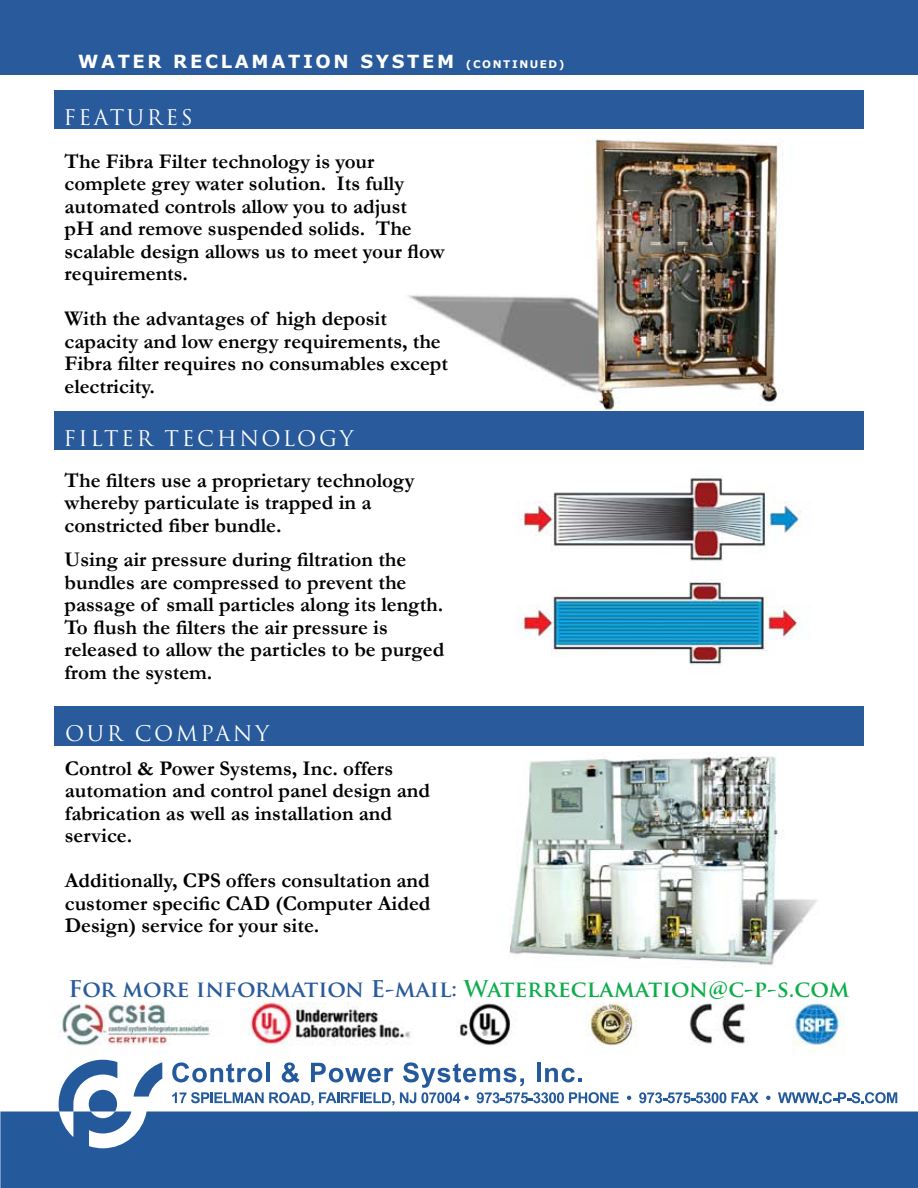
<style>
.page{position:relative;width:918px;height:1188px;background:#fff}
.page>*{position:absolute;margin:0;border:0;box-sizing:border-box;transform-origin:0 0}
.t1{font:700 22.5px "Trajan Pro";color:#0eac4b}
.t2{font:700 21px/22.5px "Garamond";color:#000}
.t3{font:21px "Trajan Pro";letter-spacing:.125em;color:#fff}
.t4{font:700 18px "Verdana";letter-spacing:.15em;color:#fff}
.t5{font:700 10.5px "Verdana";color:#fff}
.s1{font-size:10.5px}
.s2{color:#285a9c}
</style>
<div class="page">
<img style="left:0;top:74px;width:914px;height:1038px">
<div style="left:54px;top:706px;width:810px;height:40px;background:#285a9c"></div>
<div style="left:54px;top:412px;width:810px;height:38px;background:#285a9c"></div>
<div style="left:0;top:0;width:918px;height:74px;background:#285a9c"></div>
<div style="left:0;top:1112px;width:918px;height:76px;background:#245a9c"></div>
<svg style="left:59px;top:1060px;width:103px;height:88px"></svg>
<svg style="left:172px;top:1062px;width:90px;height:20px"></svg>
<hr style="left:266px;top:1063px;width:4px;height:19px;background:#245a9c">
<svg style="left:282px;top:1062px;width:18px;height:21px"></svg>
<svg style="left:311px;top:1063px;width:82px;height:19px"></svg>
<svg style="left:172px;top:1092px;width:222px;height:14px"></svg>
<svg style="left:400px;top:1062px;width:219px;height:41px"></svg>
<svg style="left:627px;top:1096px;width:4px;height:4px"></svg>
<svg style="left:639px;top:1092px;width:87px;height:11px"></svg>
<svg style="left:732px;top:1092px;width:27px;height:11px"></svg>
<svg style="left:766px;top:1096px;width:5px;height:4px"></svg>
<svg style="left:778px;top:1092px;width:119px;height:11px"></svg>
<div style="left:54px;top:90px;width:810px;height:38px;background:#285a9c"></div>
<p class="t4" style="left:78px;top:50px;width:406px">WATER RECLAMATION SYSTEM <span class="s1">(CONTIN</span></p>
<p class="t5" style="left:530px;top:57px;width:36px">UE D)</p>
<p class="t3" style="left:63px;top:104px;width:131px">FEATURES</p>
<p class="t2" style="left:64px;top:150px;width:382px">The Fibra Filter technology is your complete grey water solution. Its fully automated controls allow you to adjust<br>pH and remove suspended solids. The scalable design allows us to meet your flow requirements.</p>
<p class="t2" style="left:64px;top:308px;width:385px">With the advantages of high deposit capacity and low energy requirements, the Fibra filter requires no consumables except electricity.</p>
<p class="t3" style="left:63px;top:425px;width:292px">FILTER TECHNOLOGY</p>
<p class="t2" style="left:64px;top:469px;width:352px">The filters use a proprietary technology whereby particulate is trapped in a constricted fiber bundle.</p>
<p class="t2" style="left:64px;top:549px;width:381px">Using air pressure during filtration the bundles are compressed to prevent the passage of small particles along its length.<br>To flush the filters the air pressure is released to allow the particles to be purged from the system.</p>
<p class="t3" style="left:65px;top:720px;width:206px">OUR COMPANY</p>
<p class="t2" style="left:65px;top:757px;width:367px">Control &amp; Power Systems, Inc. offers automation and control panel design and fabrication as well as installation and service.</p>
<p class="t2" style="left:65px;top:869px;width:367px;text-align:justify">Additionally, CPS offers consultation and customer specific CAD (Computer Aided Design) service for your site.</p>
<p class="t1" style="left:68px;top:975px;width:783px"><span class="s2">For more information E-mail:</span> Waterreclamation@c-p-s.com</p>
</div>
